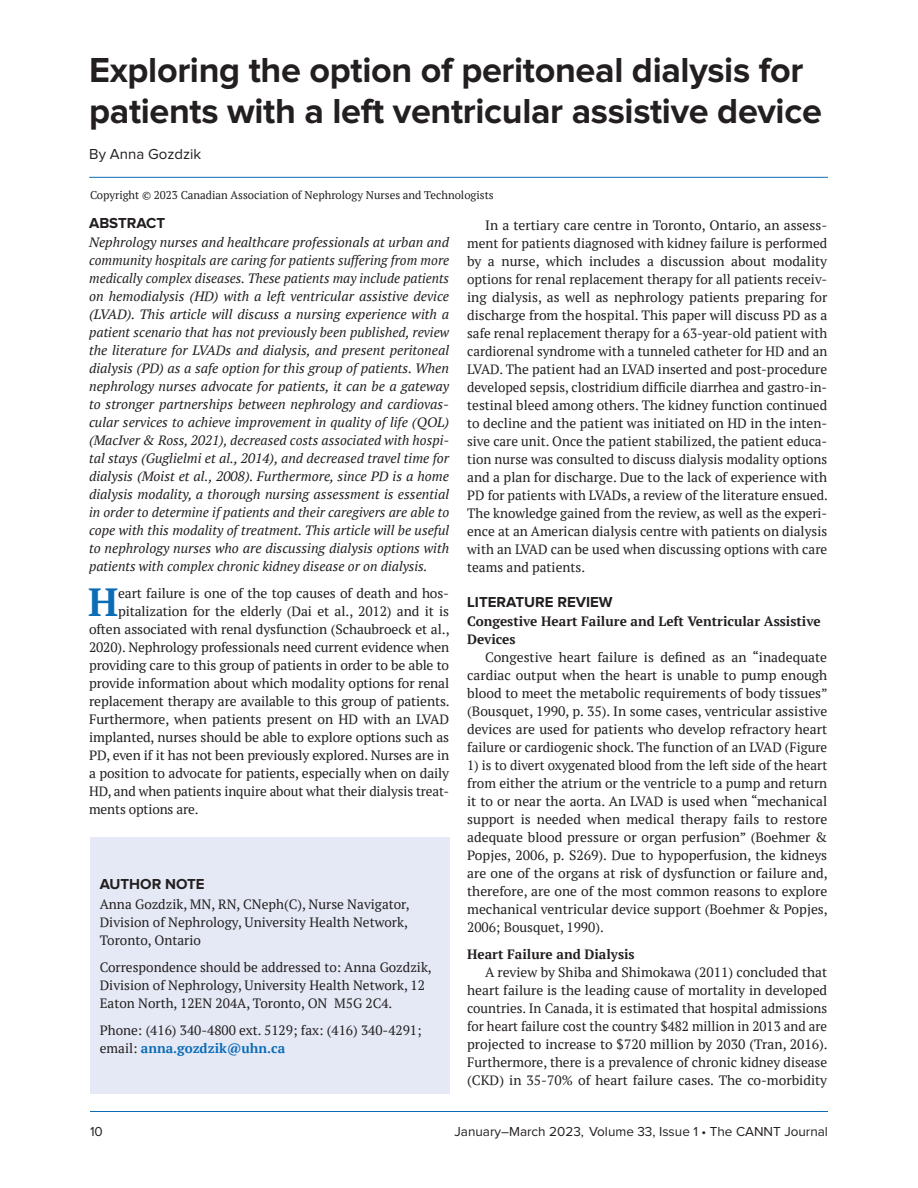
<style>
.page{position:relative;width:918px;height:1188px;background:#fff}
.page>*{position:absolute;margin:0;border:0;box-sizing:border-box;transform-origin:0 0}
.t1{font:700 39.15px "PT Serif";color:#0d6cb6}
.t2{font:700 36px/40.5px "Proxima Nova";letter-spacing:-.01em;color:#231f20}
.t3{font:700 15px "Proxima Nova";color:#231f20}
.t4{font:15px "Proxima Nova";color:#231f20}
.t5{font:13.5px/18px "PT Serif";letter-spacing:-.01em;color:#231f20;text-align:justify}
.t6{font:italic 13.5px/18px "PT Serif";color:#231f20;text-align:justify}
.t7{font:700 13.5px/18px "PT Serif";color:#231f20}
.t8{font:13.5px "Proxima Nova";color:#231f20}
.t9{font:11.25px "PT Serif";color:#231f20}
.s1{font-weight:700;color:#0d6cb6}
</style>
<div class="page">
<hr style="left:90px;top:1111px;width:738px;height:1px;background:#0d6cb6">
<hr style="left:89px;top:177px;width:739px;height:1px;background:#0d6cb6">
<div style="left:91px;top:837px;width:359px;height:257px;background:#e4e9f5"></div>
<h2 class="t2" style="left:89px;top:52px;width:734px">Exploring the option of peritoneal dialysis for patients with a left ventricular assistive device</h2>
<p class="t4" style="left:89px;top:147px;width:114px">By Anna Gozdzik</p>
<p class="t9" style="left:90px;top:187px;width:405px">Copyright © 2023 Canadian Association of Nephrology Nurses and Technologists</p>
<p class="t3" style="left:89px;top:216px;width:78px">ABSTRACT</p>
<p class="t6" style="left:89px;top:233px;width:362px">Nephrology nurses and healthcare professionals at urban and community hospitals are caring for patients suffering from more medically complex diseases. These patients may include patients on hemodialysis (HD) with a left ventricular assistive device (LVAD). This article will discuss a nursing experience with a patient scenario that has not previously been published, review the literature for LVADs and dialysis, and present peritoneal dialysis (PD) as a safe option for this group of patients. When nephrology nurses advocate for patients, it can be a gateway to stronger partnerships between nephrology and cardiovas&shy;cular services to achieve improvement in quality of life (QOL) (MacIver &amp; Ross, 2021), decreased costs associated with hospi&shy;tal stays (Guglielmi et al., 2014), and decreased travel time for dialysis (Moist et al., 2008). Furthermore, since PD is a home dialysis modality, a thorough nursing assessment is essential in order to determine if patients and their caregivers are able to cope with this modality of treatment. This article will be useful to nephrology nurses who are discussing dialysis options with patients with complex chronic kidney disease or on dialysis.</p>
<h1 class="t1" style="left:88px;top:576px;width:32px">H</h1>
<p class="t5" style="left:118px;top:584px;width:333px">eart failure is one of the top causes of death and hos-</p>
<p class="t5" style="left:118px;top:602px;width:333px">pitalization for the elderly (Dai et al., 2012) and it is</p>
<p class="t5" style="left:89px;top:620px;width:362px">often associated with renal dysfunction (Schaubroeck et al.,</p>
<p class="t5" style="left:89px;top:638px;width:362px">2020). Nephrology professionals need current evidence when</p>
<p class="t5" style="left:89px;top:656px;width:362px">providing care to this group of patients in order to be able to</p>
<p class="t5" style="left:89px;top:674px;width:362px">provide information about which modality options for renal</p>
<p class="t5" style="left:89px;top:692px;width:362px">replacement therapy are available to this group of patients.</p>
<p class="t5" style="left:89px;top:710px;width:362px">Furthermore, when patients present on HD with an LVAD</p>
<p class="t5" style="left:89px;top:728px;width:362px">implanted, nurses should be able to explore options such as</p>
<p class="t5" style="left:89px;top:746px;width:362px">PD, even if it has not been previously explored. Nurses are in</p>
<p class="t5" style="left:89px;top:764px;width:362px">a position to advocate for patients, especially when on daily</p>
<p class="t5" style="left:89px;top:782px;width:362px">HD, and when patients inquire about what their dialysis treat-</p>
<p class="t5" style="left:89px;top:800px;width:111px">ments options are.</p>
<p class="t3" style="left:100px;top:878px;width:106px">AUTHOR NOTE</p>
<p class="t5" style="left:100px;top:895px;width:312px;text-align:left">Anna Gozdzik, MN, RN, CNeph(C), Nurse Navigator,<br>Division of Nephrology, University Health Network,<br>Toronto, Ontario</p>
<p class="t5" style="left:100px;top:958px;width:334px;text-align:left">Correspondence should be addressed to: Anna Gozdzik,<br>Division of Nephrology, University Health Network, 12<br>Eaton North, 12EN 204A, Toronto, ON M5G 2C4.</p>
<p class="t5" style="left:100px;top:1021px;width:323px">Phone: (416) 340-4800 ext. 5129; fax: (416) 340-4291; email: <span class="s1">anna.gozdzik@uhn.ca</span></p>
<p class="t5" style="left:467px;top:216px;width:362px;text-indent:18px">In a tertiary care centre in Toronto, Ontario, an assess&shy;ment for patients diagnosed with kidney failure is performed by a nurse, which includes a discussion about modality options for renal replacement therapy for all patients receiv&shy;ing dialysis, as well as nephrology patients preparing for discharge from the hospital. This paper will discuss PD as a safe renal replacement therapy for a 63-year-old patient with cardiorenal syndrome with a tunneled catheter for HD and an LVAD. The patient had an LVAD inserted and post-procedure developed sepsis, clostridium difficile diarrhea and gastro-in&shy;testinal bleed among others. The kidney function continued to decline and the patient was initiated on HD in the inten&shy;sive care unit. Once the patient stabilized, the patient educa&shy;tion nurse was consulted to discuss dialysis modality options and a plan for discharge. Due to the lack of experience with PD for patients with LVADs, a review of the literature ensued.<br>The knowledge gained from the review, as well as the experi&shy;ence at an American dialysis centre with patients on dialysis with an LVAD can be used when discussing options with care teams and patients.</p>
<p class="t3" style="left:467px;top:595px;width:147px">LITERATURE REVIEW</p>
<p class="t7" style="left:467px;top:612px;width:355px">Congestive Heart Failure and Left Ventricular Assistive<br>Devices</p>
<p class="t5" style="left:467px;top:648px;width:362px;text-indent:18px">Congestive heart failure is defined as an “inadequate cardiac output when the heart is unable to pump enough blood to meet the metabolic requirements of body tissues” (Bousquet, 1990, p. 35). In some cases, ventricular assistive devices are used for patients who develop refractory heart failure or cardiogenic shock. The function of an LVAD (Figure</p>
<p class="t5" style="left:467px;top:756px;width:362px">1) is to divert oxygenated blood from the left side of the heart from either the atrium or the ventricle to a pump and return it to or near the aorta. An LVAD is used when “mechanical support is needed when medical therapy fails to restore adequate blood pressure or organ perfusion” (Boehmer &amp; Popjes, 2006, p. S269). Due to hypoperfusion, the kidneys are one of the organs at risk of dysfunction or failure and, therefore, are one of the most common reasons to explore mechanical ventricular device support (Boehmer &amp; Popjes, 2006; Bousquet, 1990).</p>
<p class="t7" style="left:467px;top:945px;width:169px">Heart Failure and Dialysis</p>
<p class="t5" style="left:467px;top:963px;width:362px;text-indent:18px">A review by Shiba and Shimokawa (2011) concluded that heart failure is the leading cause of mortality in developed countries. In Canada, it is estimated that hospital admissions for heart failure cost the country $482 million in 2013 and are projected to increase to $720 million by 2030 (Tran, 2016).<br>Furthermore, there is a prevalence of chronic kidney disease (CKD) in 35-70% of heart failure cases. The co-morbidity</p>
<p class="t8" style="left:90px;top:1125px;width:14px">10</p>
<p class="t8" style="left:454px;top:1125px;width:375px">January–March 2023, Volume 33, Issue 1 • The CANNT Journal</p>
</div>
